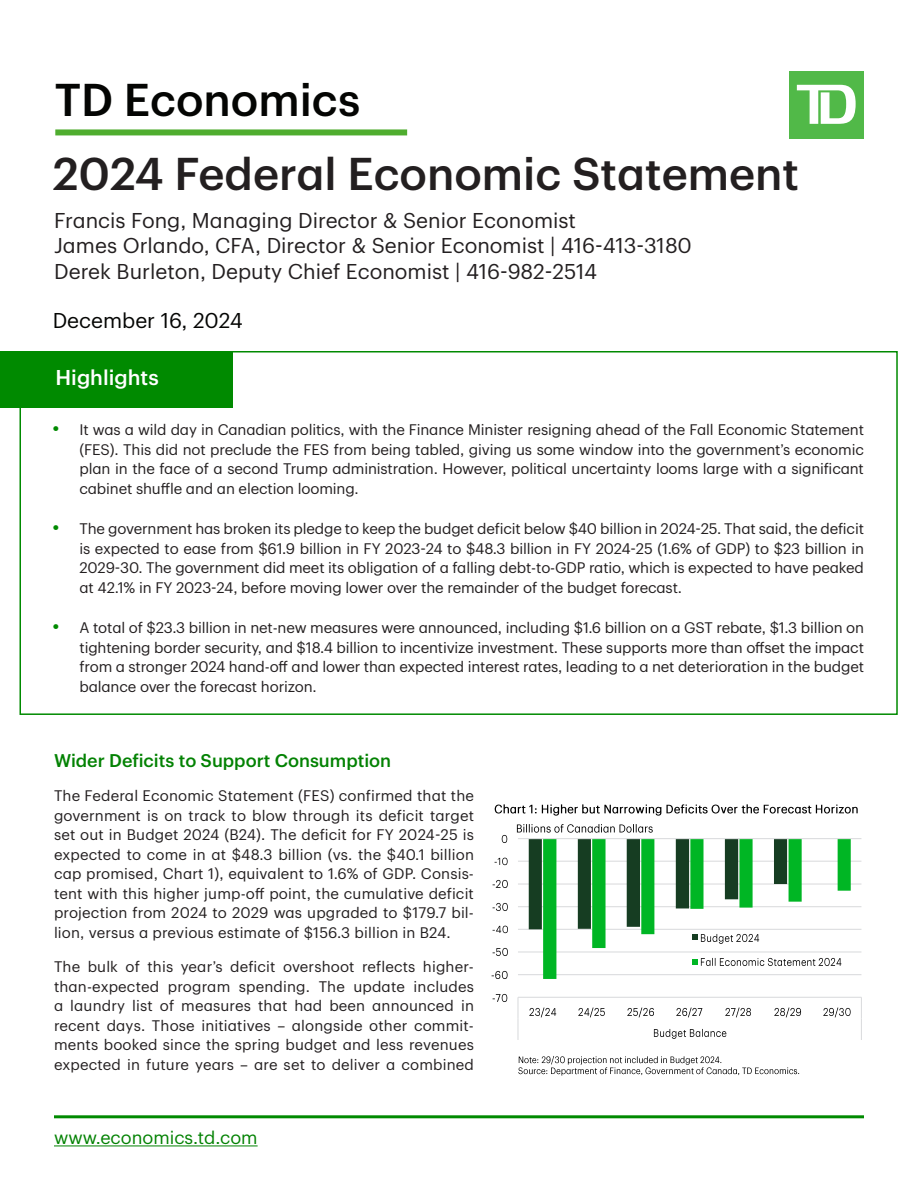
<style>
.page{position:relative;width:918px;height:1188px;background:#fff}
.page>*{position:absolute;margin:0;border:0;box-sizing:border-box;transform-origin:0 0}
.t1{font:500 45px "TD Graphik";color:#231f20}
.t2{font:500 45px "TD Graphik";color:#040503}
.Economist_Name{font:21px "TD Graphik";color:#231f20}
.Disclaimer{font:21px "TD Graphik";color:#040503}
.t3{font:500 21px "TD Graphik";color:#fff}
.Subtitle{font:500 18px "TD Graphik";color:#038203}
.t4{font:18px "TD Graphik";color:#038203}
.Paragraph{font:15px/19.5px "TD Graphik";letter-spacing:-.01em;color:#231f20;text-align:justify}
.s1{font-size:21px;color:#008a00}
</style>
<div class="page">
<div style="left:789px;top:71px;width:75px;height:67px;background:#51b948"></div>
<svg style="left:797px;top:85px;width:59px;height:39px"></svg>
<div style="left:55px;top:129px;width:352px;height:6px;background:#4fad2f"></div>
<hr style="left:54px;top:1145px;width:204px;height:1px;background:#038203">
<hr style="left:54px;top:1115px;width:810px;height:3px;background:#008a00">
<hr style="left:518px;top:997px;width:343px;height:1px;background:#dcdddf">
<hr style="left:518px;top:974px;width:343px;height:1px;background:#dcdddf">
<hr style="left:518px;top:951px;width:343px;height:2px;background:#dcdddf">
<hr style="left:518px;top:929px;width:343px;height:1px;background:#dcdddf">
<hr style="left:518px;top:906px;width:343px;height:1px;background:#dcdddf">
<hr style="left:518px;top:883px;width:343px;height:2px;background:#dcdddf">
<hr style="left:518px;top:861px;width:343px;height:1px;background:#dcdddf">
<hr style="left:518px;top:838px;width:343px;height:1px;background:#dcdddf">
<hr style="left:517px;top:997px;width:2px;height:22px;background:#dcdddf">
<hr style="left:517px;top:1019px;width:2px;height:21px;background:#dcdddf">
<svg style="left:861px;top:997px;width:1px;height:43px"></svg>
<img style="left:493px;top:993px;width:15px;height:9px">
<img style="left:492px;top:970px;width:16px;height:9px">
<img style="left:492px;top:947px;width:16px;height:9px">
<img style="left:492px;top:925px;width:16px;height:9px">
<img style="left:492px;top:902px;width:16px;height:9px">
<img style="left:493px;top:879px;width:15px;height:9px">
<img style="left:494px;top:857px;width:14px;height:9px">
<img style="left:501px;top:834px;width:7px;height:9px">
<img style="left:529px;top:1007px;width:28px;height:11px">
<img style="left:578px;top:1007px;width:27px;height:11px">
<img style="left:627px;top:1007px;width:27px;height:11px">
<img style="left:677px;top:1007px;width:26px;height:11px">
<img style="left:726px;top:1007px;width:25px;height:11px">
<img style="left:775px;top:1007px;width:26px;height:11px">
<img style="left:823px;top:1007px;width:28px;height:11px">
<img style="left:653px;top:1029px;width:74px;height:10px">
<svg style="left:529px;top:839px;width:322px;height:140px"></svg>
<img style="left:700px;top:954px;width:147px;height:13px">
<img style="left:494px;top:804px;width:364px;height:12px">
<img style="left:519px;top:1056px;width:203px;height:9px">
<img style="left:519px;top:1067px;width:281px;height:9px">
<img style="left:517px;top:824px;width:136px;height:9px">
<div style="left:20px;top:351px;width:878px;height:364px;border:2px solid #008a00"></div>
<div style="left:0;top:351px;width:233px;height:57px;background:#008a00"></div>
<h1 class="t2" style="left:55px;top:65px;width:307px">TD Economics</h1>
<p class="t1" style="left:53px;top:139px;width:748px">2024 Federal Economic Statement</p>
<p class="Economist_Name" style="left:54px;top:205px;width:523px">Francis Fong, Managing Director &amp; Senior Economist</p>
<p class="Economist_Name" style="left:54px;top:230px;width:639px">James Orlando, CFA, Director &amp; Senior Economist | 416-413-3180</p>
<p class="Economist_Name" style="left:54px;top:255px;width:545px">Derek Burleton, Deputy Chief Economist | 416-982-2514</p>
<p class="Disclaimer" style="left:53px;top:305px;width:192px">December 16, 2024</p>
<p class="t3" style="left:56px;top:361px;width:105px">Highlights</p>
<p class="Paragraph" style="left:80px;top:419px;width:786px;text-indent:-27px"><span class="s1">•</span> It was a wild day in Canadian politics, with the Finance Minister resigning ahead of the Fall Economic Statement (FES). This did not preclude the FES from being tabled, giving us some window into the government’s economic plan in the face of a second Trump administration. However, political uncertainty looms large with a significant cabinet shuffle and an election looming.</p>
<p class="Paragraph" style="left:80px;top:518px;width:786px;text-indent:-27px"><span class="s1">•</span> The government has broken its pledge to keep the budget deficit below $40 billion in 2024-25. That said, the deficit is expected to ease from $61.9 billion in FY 2023-24 to $48.3 billion in FY 2024-25 (1.6% of GDP) to $23 billion in 2029-30. The government did meet its obligation of a falling debt-to-GDP ratio, which is expected to have peaked at 42.1% in FY 2023-24, before moving lower over the remainder of the budget forecast.</p>
<p class="Paragraph" style="left:80px;top:617px;width:786px;text-indent:-27px"><span class="s1">•</span> A total of $23.3 billion in net-new measures were announced, including $1.6 billion on a GST rebate, $1.3 billion on tightening border security, and $18.4 billion to incentivize investment. These supports more than offset the impact from a stronger 2024 hand-off and lower than expected interest rates, leading to a net deterioration in the budget balance over the forecast horizon.</p>
<p class="Subtitle" style="left:54px;top:746px;width:339px">Wider Deficits to Support Consumption</p>
<p class="Paragraph" style="left:54px;top:785px;width:422px">The Federal Economic Statement (FES) confirmed that the government is on track to blow through its deficit target set out in Budget 2024 (B24). The deficit for FY 2024-25 is expected to come in at $48.3 billion (vs. the $40.1 billion cap promised, Chart 1), equivalent to 1.6% of GDP. Consis&shy;tent with this higher jump-off point, the cumulative deficit projection from 2024 to 2029 was upgraded to $179.7 bil&shy;lion, versus a previous estimate of $156.3 billion in B24.</p>
<p class="Paragraph" style="left:54px;top:956px;width:422px">The bulk of this year’s deficit overshoot reflects higher&shy;than-expected program spending. The update includes a laundry list of measures that had been announced in recent days. Those initiatives – alongside other commit&shy;ments booked since the spring budget and less revenues expected in future years – are set to deliver a combined</p>
<p class="t4" style="left:54px;top:1124px;width:205px">www.economics.td.com</p>
</div>
